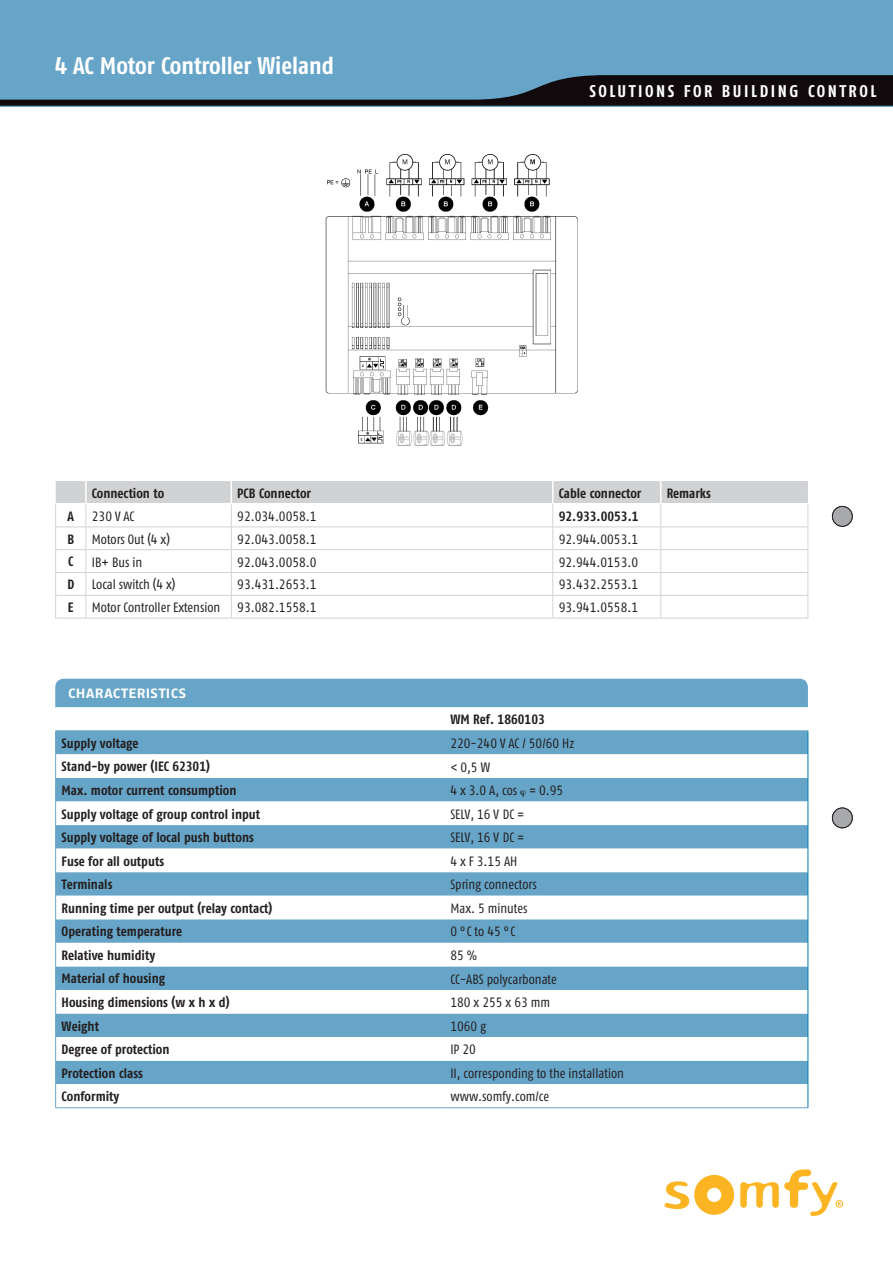
<style>
.page{position:relative;width:893px;height:1263px;background:#fff}
.page>*{position:absolute;margin:0;border:0;box-sizing:border-box;transform-origin:0 0}
.t1{font:24px "Fago Co Bold Tf";color:#fff}
.t2{font:16.95px "Fago Co Bold Tf";letter-spacing:.15em;color:#fff}
.t3{font:13.5px "Fago Co Bold Tf";color:#231f20}
.t4{font:13.5px "Fago Co Regular Tf";color:#231f20}
.t5{font:13.5px "Fago Ex Bold Tf";letter-spacing:.04em;color:#fff}
</style>
<div class="page">
<svg style="left:664px;top:1175px;width:70px;height:40px"></svg>
<svg style="left:740px;top:1169px;width:103px;height:47px"></svg>
<div style="left:0;top:0;width:893px;height:106px;background:#67a5c8"></div>
<svg style="left:0;top:75px;width:893px;height:31px"></svg>
<svg style="left:55px;top:481px;width:753px;height:137px"></svg>
<hr style="left:55px;top:618px;width:31px;height:1px;background:#d1d2d4">
<hr style="left:86px;top:618px;width:145px;height:1px;background:#d1d2d4">
<hr style="left:231px;top:618px;width:322px;height:1px;background:#d1d2d4">
<hr style="left:553px;top:618px;width:108px;height:1px;background:#d1d2d4">
<hr style="left:661px;top:618px;width:147px;height:1px;background:#d1d2d4">
<img style="left:325px;top:154px;width:253px;height:292px">
<div style="left:506px;top:358px;width:32px;height:23px;background:#fff;border-radius:50%"></div>
<hr style="left:55px;top:1107px;width:389px;height:1px;background:#67a5c8">
<hr style="left:444px;top:1107px;width:364px;height:1px;background:#67a5c8">
<div style="left:832px;top:808px;width:20px;height:20px;background:#a8a9ad;border-radius:50%"></div>
<div style="left:832px;top:808px;width:21px;height:20px;border:1px solid #231f20;border-radius:50%"></div>
<div style="left:832px;top:506px;width:20px;height:20px;background:#a8a9ad;border-radius:50%"></div>
<div style="left:832px;top:506px;width:21px;height:21px;border:1px solid #231f20;border-radius:50%"></div>
<svg style="left:55px;top:679px;width:753px;height:428px"></svg>
<p class="t1" style="left:55px;top:52px;width:280px">4 AC Motor Controller Wieland</p>
<p class="t2" style="left:589px;top:82px;width:289px">SOLUTIONS FOR BUILDING CONTROL</p>
<p class="t3" style="left:92px;top:485px;width:74px">Connection to</p>
<p class="t3" style="left:237px;top:485px;width:75px">PCB Connector</p>
<p class="t3" style="left:559px;top:485px;width:84px">Cable connector</p>
<p class="t3" style="left:667px;top:485px;width:46px">Remarks</p>
<p class="t3" style="left:68px;top:508px;width:8px">A</p>
<p class="t4" style="left:92px;top:508px;width:44px">230 V AC</p>
<p class="t4" style="left:237px;top:508px;width:81px">92.034.0058.1</p>
<p class="t3" style="left:559px;top:508px;width:81px">92.933.0053.1</p>
<p class="t3" style="left:67px;top:531px;width:8px">B</p>
<p class="t4" style="left:92px;top:531px;width:80px">Motors Out (4 x)</p>
<p class="t4" style="left:237px;top:531px;width:81px">92.043.0058.1</p>
<p class="t4" style="left:559px;top:531px;width:81px">92.944.0053.1</p>
<p class="t3" style="left:68px;top:554px;width:7px">C</p>
<p class="t4" style="left:92px;top:554px;width:52px">IB+ Bus in</p>
<p class="t4" style="left:237px;top:554px;width:81px">92.043.0058.0</p>
<p class="t4" style="left:559px;top:554px;width:81px">92.944.0153.0</p>
<p class="t3" style="left:67px;top:576px;width:8px">D</p>
<p class="t4" style="left:92px;top:577px;width:85px">Local switch (4 x)</p>
<p class="t4" style="left:237px;top:577px;width:81px">93.431.2653.1</p>
<p class="t4" style="left:559px;top:577px;width:81px">93.432.2553.1</p>
<p class="t3" style="left:68px;top:599px;width:7px">E</p>
<p class="t4" style="left:92px;top:600px;width:130px">Motor Controller Extension</p>
<p class="t4" style="left:237px;top:600px;width:81px">93.082.1558.1</p>
<p class="t4" style="left:559px;top:600px;width:81px">93.941.0558.1</p>
<p class="t5" style="left:68px;top:686px;width:119px">CHARACTERISTICS</p>
<p class="t3" style="left:450px;top:712px;width:96px">WM Ref. 1860103</p>
<p class="t3" style="left:62px;top:735px;width:79px">Supply voltage</p>
<p class="t4" style="left:450px;top:736px;width:125px">220-240 V AC / 50/60 Hz</p>
<p class="t3" style="left:62px;top:759px;width:150px">Stand-by power (IEC 62301)</p>
<p class="t4" style="left:450px;top:759px;width:41px">&lt;0,5W</p>
<p class="t3" style="left:62px;top:782px;width:176px">Max. motor current consumption</p>
<p class="t4" style="left:450px;top:783px;width:115px">4 x 3.0 A, cos = 0.95</p>
<p class="t3" style="left:62px;top:806px;width:200px">Supply voltage of group control input</p>
<p class="t4" style="left:450px;top:806px;width:76px">SELV, 16 V DC =</p>
<p class="t3" style="left:62px;top:829px;width:194px">Supply voltage of local push buttons</p>
<p class="t4" style="left:450px;top:830px;width:76px">SELV, 16 V DC =</p>
<p class="t3" style="left:62px;top:853px;width:104px">Fuse for all outputs</p>
<p class="t4" style="left:450px;top:853px;width:69px">4 xF 3.15 AH</p>
<p class="t3" style="left:62px;top:876px;width:52px">Terminals</p>
<p class="t4" style="left:450px;top:877px;width:88px">Spring connectors</p>
<p class="t3" style="left:62px;top:900px;width:212px">Running time per output (relay contact)</p>
<p class="t4" style="left:450px;top:900px;width:79px">Max. 5 minutes</p>
<p class="t3" style="left:62px;top:924px;width:122px">Operating temperature</p>
<p class="t4" style="left:450px;top:924px;width:67px">0°Cto45°C</p>
<p class="t3" style="left:62px;top:947px;width:95px">Relative humidity</p>
<p class="t4" style="left:450px;top:948px;width:28px">85 %</p>
<p class="t3" style="left:62px;top:971px;width:105px">Material of housing</p>
<p class="t4" style="left:450px;top:971px;width:108px">CC-ABS polycarbonate</p>
<p class="t3" style="left:62px;top:994px;width:169px">Housing dimensions (w x h x d)</p>
<p class="t4" style="left:450px;top:995px;width:101px">180 x 255 x 63 mm</p>
<p class="t3" style="left:62px;top:1018px;width:39px">Weight</p>
<p class="t4" style="left:450px;top:1018px;width:37px">1060 g</p>
<p class="t3" style="left:62px;top:1041px;width:109px">Degree of protection</p>
<p class="t4" style="left:450px;top:1042px;width:27px">IP 20</p>
<p class="t3" style="left:62px;top:1065px;width:83px">Protection class</p>
<p class="t4" style="left:450px;top:1065px;width:175px">II, corresponding to the installation</p>
<p class="t3" style="left:62px;top:1088px;width:59px">Conformity</p>
<p class="t4" style="left:450px;top:1089px;width:100px">www.somfy.com/ce</p>
</div>
